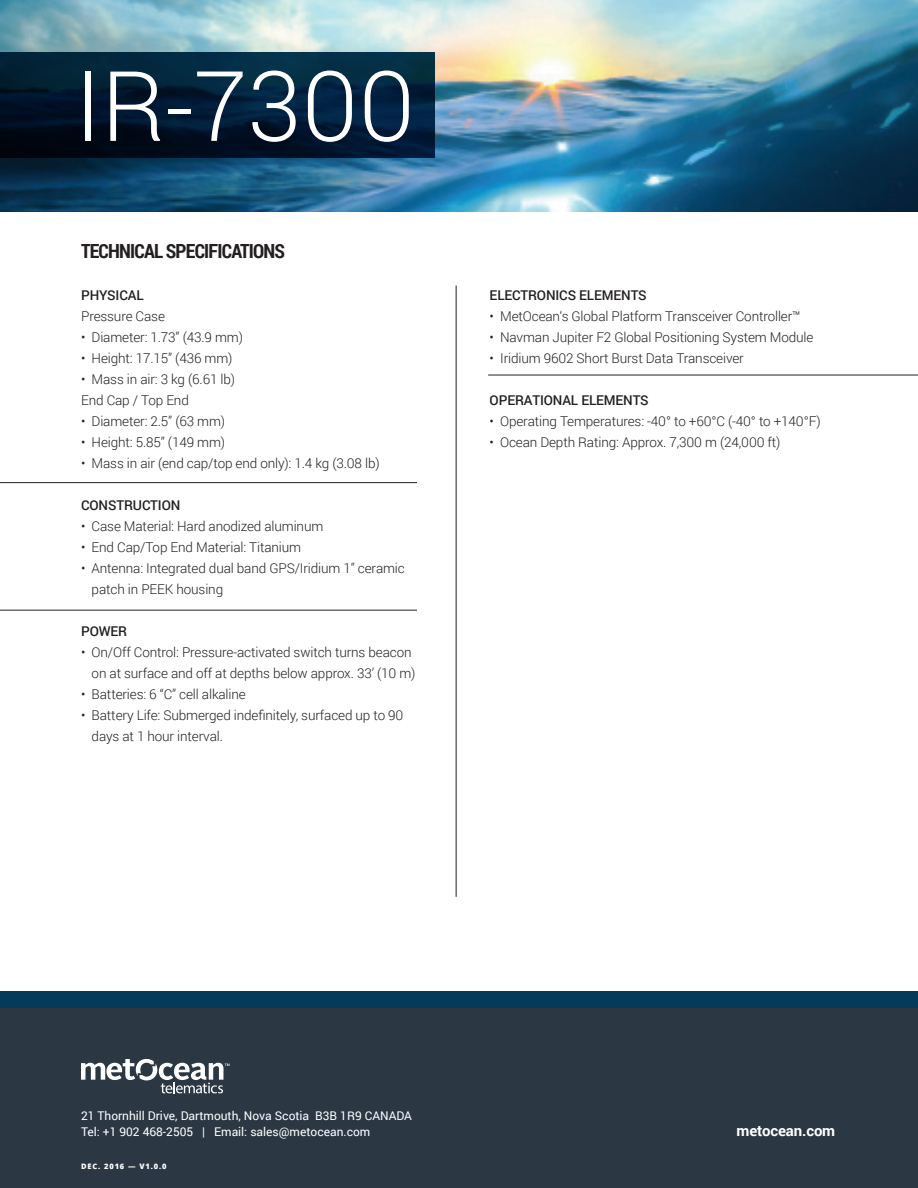
<style>
.page{position:relative;width:918px;height:1188px;background:#fff}
.page>*{position:absolute;margin:0;border:0;box-sizing:border-box;transform-origin:0 0}
.t1{font:300 97.5px "Roboto";color:#fff}
.t2{font:700 19.5px "Roboto Condensed";letter-spacing:-.04em;color:#231f20}
.t3{font:700 15px "Roboto";letter-spacing:-.01em;color:#fff}
.t4{font:300 13.5px/21px "Roboto";letter-spacing:-.01em;color:#231f20}
.t5{font:500 13.5px "Roboto";letter-spacing:-.01em;color:#231f20}
.t6{font:12px "Roboto";color:#fff}
.t7{font:800 7.5px "Open Sans";letter-spacing:.12em;color:#fff}
</style>
<div class="page">
<div style="left:0;top:1007px;width:918px;height:181px;background:#2b3742"></div>
<div style="left:0;top:991px;width:918px;height:16px;background:#063a5a"></div>
<img style="left:0;top:0;width:918px;height:212px">
<svg style="left:0;top:52px;width:435px;height:106px;background:#011c33"></svg>
<hr style="left:456px;top:286px;width:1px;height:611px;background:#231f20">
<hr style="left:0;top:482px;width:417px;height:1px;background:#231f20">
<hr style="left:488px;top:375px;width:430px;height:1px;background:#231f20">
<hr style="left:0;top:610px;width:417px;height:1px;background:#231f20">
<svg style="left:81px;top:1059px;width:149px;height:34px"></svg>
<p class="t1" style="left:75px;top:39px;width:342px">IR-7300</p>
<p class="t2" style="left:81px;top:237px;width:206px">TECHNICAL SPECIFICATIONS</p>
<p class="t5" style="left:81px;top:285px;width:64px">PHYSICAL</p>
<p class="t4" style="left:81px;top:305px;width:85px">Pressure Case</p>
<p class="t4" style="left:81px;top:326px;width:163px">• Diameter: 1.73” (43.9 mm)</p>
<p class="t4" style="left:81px;top:347px;width:153px">• Height: 17.15” (436 mm)</p>
<p class="t4" style="left:81px;top:368px;width:156px">• Mass in air: 3 kg (6.61 lb)</p>
<p class="t4" style="left:81px;top:389px;width:109px">End Cap / Top End</p>
<p class="t4" style="left:81px;top:410px;width:146px">• Diameter: 2.5” (63 mm)</p>
<p class="t4" style="left:81px;top:431px;width:146px">• Height: 5.85” (149 mm)</p>
<p class="t4" style="left:81px;top:452px;width:300px">• Mass in air (end cap/top end only): 1.4 kg (3.08 lb)</p>
<p class="t5" style="left:81px;top:495px;width:101px">CONSTRUCTION</p>
<p class="t4" style="left:81px;top:515px;width:244px">• Case Material: Hard anodized aluminum</p>
<p class="t4" style="left:81px;top:536px;width:222px">• End Cap/Top End Material: Titanium</p>
<p class="t4" style="left:92px;top:557px;width:315px;text-indent:-11px">• Antenna: Integrated dual band GPS/Iridium 1” ceramic patch in PEEK housing</p>
<p class="t5" style="left:81px;top:621px;width:48px">POWER</p>
<p class="t4" style="left:81px;top:641px;width:336px;text-align:right">• On/Off Control: Pressure-activated switch turns beacon on at surface and off at depths below approx. 33’ (10 m)</p>
<p class="t4" style="left:81px;top:683px;width:166px">• Batteries: 6 “C” cell alkaline</p>
<p class="t4" style="left:92px;top:704px;width:313px;text-indent:-11px">• Battery Life: Submerged indefinitely, surfaced up to 90 days at 1 hour interval.</p>
<p class="t5" style="left:490px;top:285px;width:159px">ELECTRONICS ELEMENTS</p>
<p class="t4" style="left:490px;top:305px;width:312px">• MetOcean‘s Global Platform Transceiver Controller™</p>
<p class="t4" style="left:490px;top:326px;width:325px">• Navman Jupiter F2 Global Positioning System Module</p>
<p class="t4" style="left:490px;top:347px;width:256px">• Iridium 9602 Short Burst Data Transceiver</p>
<p class="t5" style="left:490px;top:390px;width:161px">OPERATIONAL ELEMENTS</p>
<p class="t4" style="left:490px;top:410px;width:332px">• Operating Temperatures: -40° to +60°C (-40° to +140°F)</p>
<p class="t4" style="left:490px;top:431px;width:292px">• Ocean Depth Rating: Approx. 7,300 m (24,000 ft)</p>
<p class="t6" style="left:81px;top:1107px;width:333px">21 Thornhill Drive, Dartmouth, Nova Scotia B3B 1R9 CANADA</p>
<p class="t6" style="left:81px;top:1123px;width:291px">Tel: +1 902 468-2505 | Email: sales@metocean.com</p>
<p class="t3" style="left:737px;top:1120px;width:100px">metocean.com</p>
<p class="t7" style="left:81px;top:1161px;width:87px">DEC. 2016 — V1.0.0</p>
</div>
